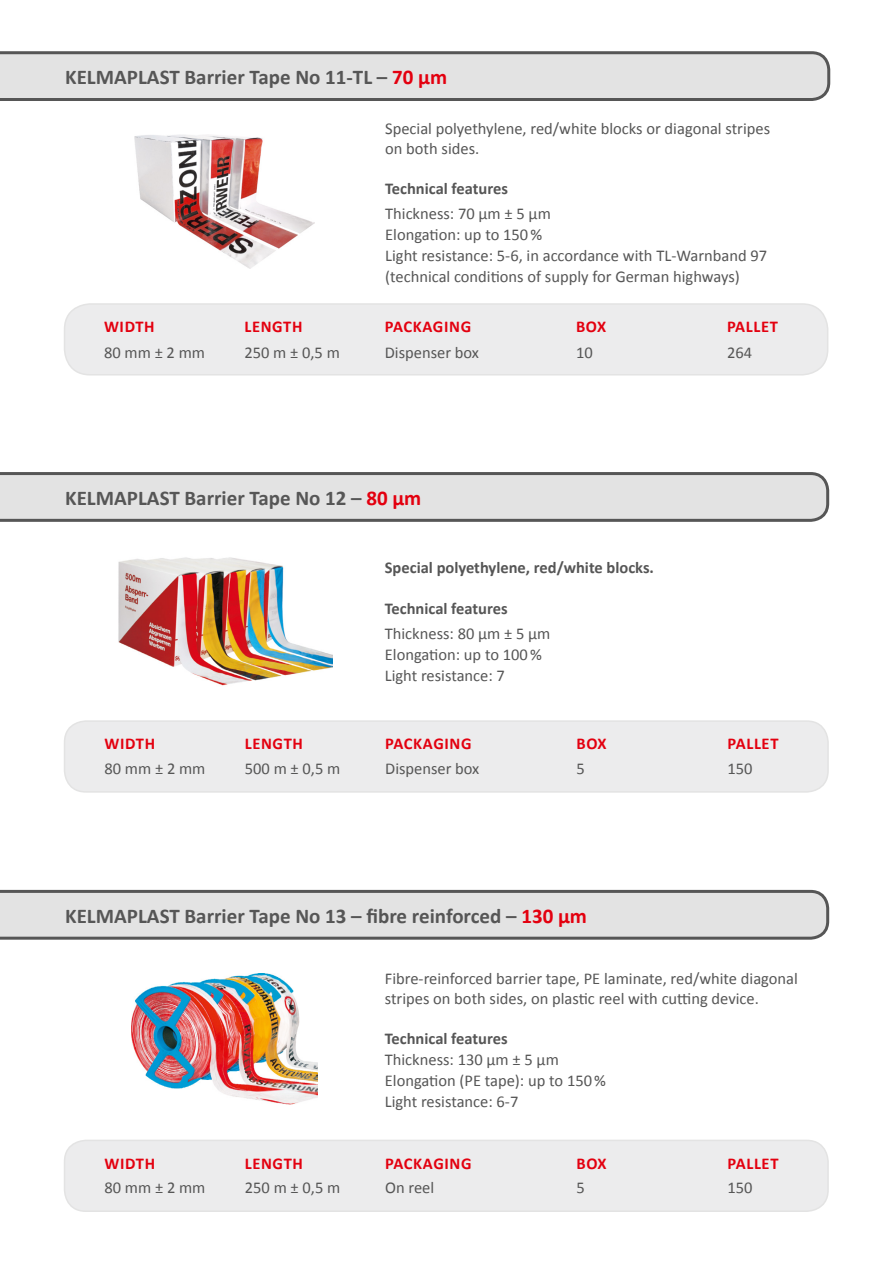
<style>
.page{position:relative;width:893px;height:1263px;background:#fff}
.page>*{position:absolute;margin:0;border:0;box-sizing:border-box;transform-origin:0 0}
.t1{font:700 21px "Calibri";color:#565656}
.t2{font:16.5px/21px "Calibri";color:#565656}
.t3{font:700 16.5px "Calibri";letter-spacing:.04em;color:#e3000f}
.t4{font:700 16.5px "Calibri";color:#565656}
.s1{color:#e3000f}
</style>
<div class="page">
<div style="left:65px;top:304px;width:763px;height:71px;background:#ececed;border-radius:26px"></div>
<div style="left:64px;top:303px;width:764px;height:72px;border:2px solid #e3e3e3;border-radius:26px"></div>
<svg style="left:0;top:51px;width:830px;height:50px;background:#d2d2d2"></svg>
<img style="left:135px;top:135px;width:179px;height:134px">
<div style="left:65px;top:1140px;width:763px;height:71px;background:#ececed;border-radius:21px"></div>
<div style="left:64px;top:1140px;width:765px;height:72px;border:2px solid #e3e3e3;border-radius:21px"></div>
<svg style="left:0;top:890px;width:829px;height:50px;background:#d2d2d2"></svg>
<img style="left:132px;top:973px;width:185px;height:131px">
<div style="left:65px;top:721px;width:763px;height:71px;background:#ececed;border-radius:21px"></div>
<div style="left:64px;top:720px;width:765px;height:73px;border:2px solid #e3e3e3;border-radius:21px"></div>
<svg style="left:0;top:472px;width:829px;height:50px;background:#d2d2d2"></svg>
<img style="left:118px;top:557px;width:214px;height:129px">
<p class="t1" style="left:65px;top:64px;width:383px">KELMAPLAST Barrier Tape No 11-TL – <span class="s1">70 µm</span></p>
<p class="t2" style="left:385px;top:118px;width:386px;line-height:19.5px">Special polyethylene, red/white blocks or diagonal stripes on both sides.</p>
<p class="t4" style="left:385px;top:178px;width:124px">Technical features</p>
<p class="t2" style="left:385px;top:203px;width:383px">Thickness: 70 μm ± 5 μm<br>Elongation: up to 150%<br>Light resistance: 5-6, in accordance with TL-Warnband 97 (technical conditions of supply for German highways)</p>
<p class="t3" style="left:104px;top:316px;width:52px">WIDTH</p>
<p class="t3" style="left:244px;top:316px;width:60px">LENGTH</p>
<p class="t3" style="left:385px;top:316px;width:88px">PACKAGING</p>
<p class="t3" style="left:576px;top:316px;width:32px">BOX</p>
<p class="t3" style="left:727px;top:316px;width:53px">PALLET</p>
<p class="t2" style="left:104px;top:341px;width:102px">80 mm ± 2 mm</p>
<p class="t2" style="left:244px;top:341px;width:97px">250 m ± 0,5 m</p>
<p class="t2" style="left:385px;top:341px;width:96px">Dispenser box</p>
<p class="t2" style="left:576px;top:341px;width:18px">10</p>
<p class="t2" style="left:727px;top:341px;width:27px">264</p>
<p class="t1" style="left:65px;top:485px;width:358px">KELMAPLAST Barrier Tape No 12 – <span class="s1">80 µm</span></p>
<p class="t4" style="left:385px;top:558px;width:271px">Special polyethylene, red/white blocks.</p>
<p class="t4" style="left:385px;top:598px;width:124px">Technical features</p>
<p class="t2" style="left:385px;top:622px;width:167px">Thickness: 80 μm ± 5 μm<br>Elongation: up to 100%<br>Light resistance: 7</p>
<p class="t3" style="left:104px;top:734px;width:52px">WIDTH</p>
<p class="t3" style="left:245px;top:734px;width:60px">LENGTH</p>
<p class="t3" style="left:385px;top:734px;width:88px">PACKAGING</p>
<p class="t3" style="left:576px;top:734px;width:32px">BOX</p>
<p class="t3" style="left:727px;top:734px;width:53px">PALLET</p>
<p class="t2" style="left:105px;top:757px;width:102px">80 mm ± 2 mm</p>
<p class="t2" style="left:245px;top:757px;width:97px">500 m ± 0,5 m</p>
<p class="t2" style="left:385px;top:757px;width:96px">Dispenser box</p>
<p class="t2" style="left:576px;top:757px;width:10px">5</p>
<p class="t2" style="left:727px;top:757px;width:27px">150</p>
<p class="t1" style="left:65px;top:903px;width:523px">KELMAPLAST Barrier Tape No 13 – fibre reinforced – <span class="s1">130 µm</span></p>
<p class="t2" style="left:385px;top:968px;width:415px;line-height:19.5px">Fibre-reinforced barrier tape, PE laminate, red/white diagonal stripes on both sides, on plastic reel with cutting device.</p>
<p class="t4" style="left:385px;top:1029px;width:124px">Technical features</p>
<p class="t2" style="left:385px;top:1048px;width:223px">Thickness: 130 µm ± 5 µm<br>Elongation (PE tape): up to 150%<br>Light resistance: 6-7</p>
<p class="t3" style="left:104px;top:1153px;width:52px">WIDTH</p>
<p class="t3" style="left:245px;top:1153px;width:60px">LENGTH</p>
<p class="t3" style="left:385px;top:1153px;width:88px">PACKAGING</p>
<p class="t3" style="left:576px;top:1153px;width:32px">BOX</p>
<p class="t3" style="left:727px;top:1153px;width:53px">PALLET</p>
<p class="t2" style="left:105px;top:1177px;width:102px">80 mm ± 2 mm</p>
<p class="t2" style="left:245px;top:1177px;width:97px">250 m ± 0,5 m</p>
<p class="t2" style="left:385px;top:1177px;width:51px">On reel</p>
<p class="t2" style="left:576px;top:1177px;width:10px">5</p>
<p class="t2" style="left:727px;top:1177px;width:27px">150</p>
</div>
